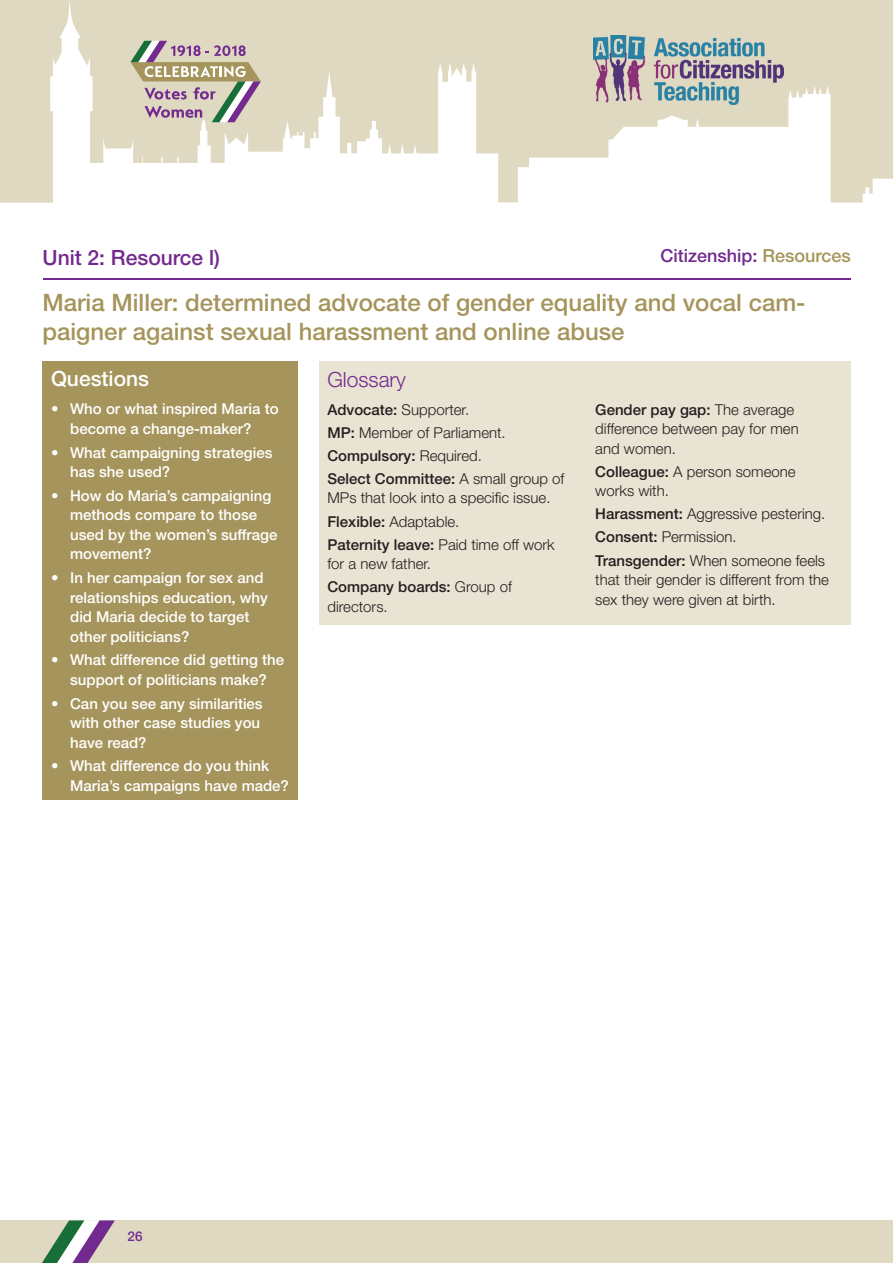
<style>
.page{position:relative;width:893px;height:1263px;background:#fff}
.page>*{position:absolute;margin:0;border:0;box-sizing:border-box;transform-origin:0 0}
.t1{font:500 24px/28.8px "Helvetica Neue";color:#a5945b}
.t2{font:500 21px "Helvetica Neue";color:#722a8e}
.t3{font:500 21px "Helvetica Neue";color:#fff}
.t4{font:300 21px "Helvetica Neue";color:#722a8e}
.t5{font:500 18px "Helvetica Neue";color:#722a8e}
.t6{font:300 15px/23.1px "Helvetica Neue";color:#231f20}
.t7{font:500 15px/19.5px "Helvetica Neue";color:#fff}
.t8{font:500 13.5px "Helvetica Neue";color:#722a8e}
.s1{color:#a5945b}
.s2{font-weight:500}
</style>
<div class="page">
<svg style="left:0;top:0;width:893px;height:203px;fill:#e0d9c2"></svg>
<div style="left:0;top:1220px;width:893px;height:43px;background:#e0d9c2"></div>
<svg style="left:42px;top:1220px;width:73px;height:43px"></svg>
<svg style="left:131px;top:41px;width:130px;height:81px;background:#c1b5a9"></svg>
<img style="left:593px;top:35px;width:190px;height:69px">
<hr style="left:43px;top:278px;width:807px;height:2px;background:#722a8e">
<div style="left:319px;top:361px;width:531px;height:264px;background:#e9e3d3"></div>
<div style="left:43px;top:361px;width:255px;height:438px;background:#a5945b"></div>
<p class="t5" style="left:660px;top:245px;width:192px">Citizenship: <span class="s1">Resources</span></p>
<h2 class="t2" style="left:43px;top:245px;width:179px">Unit 2: Resource l)</h2>
<h1 class="t1" style="left:43px;top:288px;width:765px">Maria Miller: determined advocate of gender equality and vocal cam&shy;paigner against sexual harassment and online abuse</h1>
<h2 class="t4" style="left:327px;top:366px;width:80px">Glossary</h2>
<p class="t6" style="left:327px;top:397px;width:239px"><span class="s2">Advocate:</span> Supporter.<br><span class="s2">MP:</span> Member of Parliament.<br><span class="s2">Compulsory:</span> Required.<br><span class="s2">Select Committee:</span> A small group of</p>
<p class="t6" style="left:327px;top:486px;width:229px">MPs that look into a specific issue.<br><span class="s2">Flexible:</span> Adaptable.<br><span class="s2">Paternity leave:</span> Paid time off work</p>
<p class="t6" style="left:327px;top:552px;width:186px">for a new father.<br><span class="s2">Company boards:</span> Group of</p>
<p class="t6" style="left:327px;top:594px;width:62px">directors.</p>
<h2 class="t3" style="left:51px;top:366px;width:100px">Questions</h2>
<p class="t7" style="left:51px;top:399px;width:229px;text-align:center">• Who or what inspired Maria to become a change-maker?</p>
<p class="t7" style="left:70px;top:442px;width:204px;text-indent:-19px">• What campaigning strategies has she used?</p>
<p class="t7" style="left:70px;top:486px;width:209px;text-indent:-19px">• How do Maria’s campaigning methods compare to those used by the women’s suffrage movement?</p>
<p class="t7" style="left:70px;top:568px;width:199px;text-indent:-19px">• In her campaign for sex and relationships education, why did Maria decide to target other politicians?</p>
<p class="t7" style="left:51px;top:650px;width:235px;text-align:center">• What difference did getting the support of politicians make?</p>
<p class="t7" style="left:70px;top:693px;width:194px;text-indent:-19px">• Can you see any similarities with other case studies you have read?</p>
<p class="t7" style="left:70px;top:756px;width:220px;text-indent:-19px">• What difference do you think<br>Maria’s campaigns have made?</p>
<p class="t6" style="left:595px;top:399px;width:205px;line-height:19.5px"><span class="s2">Gender pay gap:</span> The average difference between pay for men and women.</p>
<p class="t6" style="left:595px;top:461px;width:202px;line-height:19.5px"><span class="s2">Colleague:</span> A person someone works with.</p>
<p class="t6" style="left:595px;top:502px;width:232px"><span class="s2">Harassment:</span> Aggressive pestering.<br><span class="s2">Consent:</span> Permission.<br><span class="s2">Transgender:</span> When someone feels</p>
<p class="t6" style="left:595px;top:570px;width:235px;line-height:19.5px">that their gender is different from the sex they were given at birth.</p>
<p class="t8" style="left:128px;top:1228px;width:17px">26</p>
</div>
